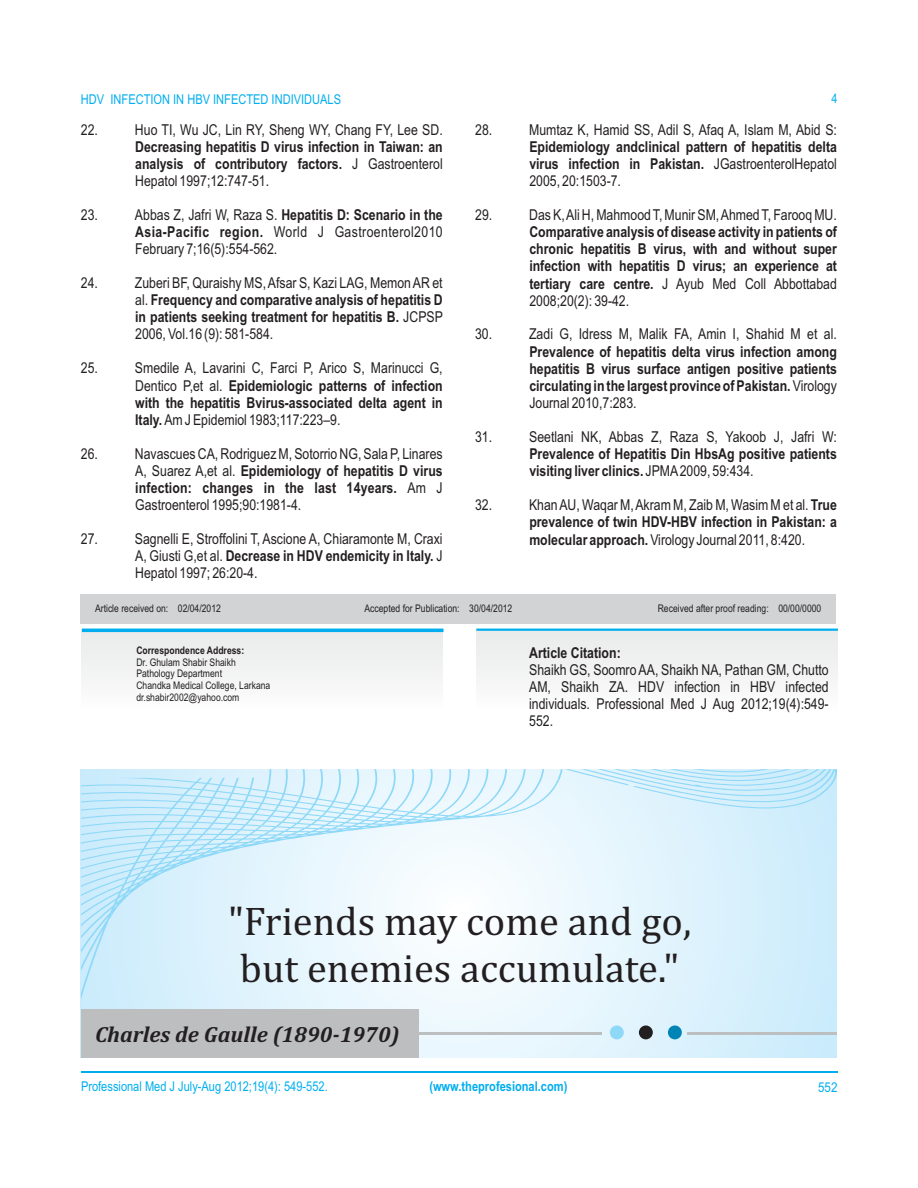
<style>
.page{position:relative;width:918px;height:1188px;background:#fff}
.page>*{position:absolute;margin:0;border:0;box-sizing:border-box;transform-origin:0 0}
.t1{font:40.5px/47.5px "Cambria";color:#231f20}
.t2{font:italic 700 22.2px "Cambria";color:#231f20}
.t3{font:700 15px/17.1px "Arial Narrow";color:#231f20}
.t4{font:15px/17px "Arial Narrow";color:#231f20}
.t5{font:15px "Arial Narrow";letter-spacing:.025em;color:#231f20}
.t6{font:13.5px "Arial Narrow";color:#00aeef}
.t7{font:700 13.5px "Arial Narrow";color:#00aeef}
.t8{font:13.5px "Arial Narrow";color:#00aeef;scale:1.04 1}
.t9{font:13.2px "Arial Narrow";color:#00aeef}
.t10{font:10.5px/11.9px "Arial Narrow";color:#231f20}
.t11{font:700 10.5px "Arial Narrow";color:#231f20}
.s1{font-weight:400}
.s2{font-weight:700}
</style>
<div class="page">
<hr style="left:81px;top:1072px;width:756px;height:1px;background:#00aeef">
<div style="left:80px;top:594px;width:756px;height:29px;background:#d1d3d4"></div>
<div style="left:82px;top:629px;width:361px;height:104px;background:#f5f5f5"></div>
<hr style="left:82px;top:629px;width:361px;height:3px;background:#00aeef">
<div style="left:477px;top:629px;width:361px;height:104px;background:#f5f5f5"></div>
<hr style="left:476px;top:629px;width:362px;height:2px;background:#00aeef">
<svg style="left:81px;top:769px;width:756px;height:288px;background:#ddf2fc"></svg>
<svg style="left:81px;top:769px;width:482px;height:230px"></svg>
<svg style="left:111px;top:782px;width:446px;height:133px"></svg>
<svg style="left:565px;top:769px;width:272px;height:39px;background:#cdecfb"></svg>
<div style="left:81px;top:1009px;width:338px;height:48px;background:#bcbec0"></div>
<div style="left:668px;top:1025px;width:14px;height:14px;background:#0084b6;border-radius:50%"></div>
<div style="left:639px;top:1025px;width:14px;height:14px;background:#231f20;border-radius:50%"></div>
<div style="left:610px;top:1025px;width:14px;height:14px;background:#8ed8f8;border-radius:50%"></div>
<hr style="left:419px;top:1032px;width:183px;height:2px;background:#bcbec0">
<hr style="left:688px;top:1032px;width:149px;height:2px;background:#bcbec0">
<p class="t6" style="left:81px;top:94px;width:262px">HDV INFECTION IN HBV INFECTED INDIVIDUALS</p>
<p class="t9" style="left:832px;top:94px;width:8px">4</p>
<p class="t4" style="left:81px;top:122px;width:19px">22.</p>
<p class="t4" style="left:135px;top:122px;width:309px">Huo TI, Wu JC, Lin RY, Sheng WY, Chang FY, Lee SD.</p>
<p class="t4" style="left:475px;top:122px;width:19px">28.</p>
<p class="t4" style="left:529px;top:122px;width:309px">Mumtaz K, Hamid SS, Adil S, Afaq A, Islam M, Abid S:</p>
<p class="t3" style="left:135px;top:139px;width:309px">Decreasing hepatitis D virus infection in Taiwan: an</p>
<p class="t3" style="left:529px;top:139px;width:309px">Epidemiology andclinical pattern of hepatitis delta</p>
<p class="t3" style="left:135px;top:157px;width:309px">analysis of contributory factors. <span class="s1">J Gastroenterol</span></p>
<p class="t3" style="left:529px;top:157px;width:309px">virus infection in Pakistan. <span class="s1">JGastroenterolHepatol</span></p>
<p class="t4" style="left:135px;top:174px;width:136px">Hepatol 1997;12:747-51.</p>
<p class="t4" style="left:529px;top:174px;width:93px">2005, 20:1503-7.</p>
<p class="t4" style="left:81px;top:208px;width:19px">23.</p>
<p class="t3" style="left:135px;top:208px;width:309px"><span class="s1">Abbas Z, Jafri W, Raza S.</span> Hepatitis D: Scenario in the</p>
<p class="t4" style="left:475px;top:208px;width:19px">29.</p>
<p class="t4" style="left:529px;top:208px;width:309px">Das K, Ali H, Mahmood T, Munir SM, Ahmed T, Farooq MU.</p>
<p class="t5" style="left:135px;top:226px;width:309px"><span class="s2">Asia-Pacific region.</span> World J Gastroenterol2010</p>
<p class="t3" style="left:529px;top:225px;width:309px">Comparative analysis of disease activity in patients of</p>
<p class="t4" style="left:135px;top:242px;width:144px">February 7;16(5):554-562.</p>
<p class="t3" style="left:529px;top:242px;width:309px">chronic hepatitis B virus, with and without super infection with hepatitis D virus; an experience at</p>
<p class="t4" style="left:81px;top:276px;width:19px">24.</p>
<p class="t4" style="left:135px;top:276px;width:309px">Zuberi BF, Quraishy MS, Afsar S, Kazi LAG, Memon AR et</p>
<p class="t4" style="left:529px;top:276px;width:309px"><span class="s2">tertiary care centre.</span> J Ayub Med Coll Abbottabad</p>
<p class="t3" style="left:135px;top:293px;width:309px"><span class="s1">al.</span> Frequency and comparative analysis of hepatitis D</p>
<p class="t4" style="left:529px;top:293px;width:101px">2008;20(2): 39-42.</p>
<p class="t3" style="left:135px;top:310px;width:309px">in patients seeking treatment for hepatitis B. <span class="s1">JCPSP<br>2006, Vol.16 (9): 581-584.</span></p>
<p class="t4" style="left:475px;top:327px;width:19px">30.</p>
<p class="t4" style="left:529px;top:327px;width:309px">Zadi G, Idress M, Malik FA, Amin I, Shahid M et al.</p>
<p class="t3" style="left:529px;top:344px;width:309px">Prevalence of hepatitis delta virus infection among</p>
<p class="t4" style="left:81px;top:361px;width:19px">25.</p>
<p class="t4" style="left:135px;top:361px;width:309px">Smedile A, Lavarini C, Farci P, Arico S, Marinucci G,</p>
<p class="t3" style="left:529px;top:361px;width:309px">hepatitis B virus surface antigen positive patients</p>
<p class="t3" style="left:135px;top:378px;width:309px"><span class="s1">Dentico P,et al.</span> Epidemiologic patterns of infection</p>
<p class="t3" style="left:529px;top:378px;width:309px">circulating in the largest province of Pakistan. <span class="s1">Virology</span></p>
<p class="t3" style="left:135px;top:395px;width:309px">with the hepatitis Bvirus-associated delta agent in</p>
<p class="t4" style="left:529px;top:396px;width:109px">Journal 2010,7:283.</p>
<p class="t4" style="left:135px;top:413px;width:207px"><span class="s2">Italy.</span> Am J Epidemiol 1983;117:223–9.</p>
<p class="t4" style="left:475px;top:430px;width:19px">31.</p>
<p class="t4" style="left:529px;top:430px;width:309px">Seetlani NK, Abbas Z, Raza S, Yakoob J, Jafri W:</p>
<p class="t4" style="left:81px;top:447px;width:19px">26.</p>
<p class="t4" style="left:135px;top:447px;width:309px">Navascues CA, Rodriguez M, Sotorrio NG, Sala P, Linares</p>
<p class="t3" style="left:529px;top:447px;width:309px">Prevalence of Hepatitis Din HbsAg positive patients</p>
<p class="t3" style="left:135px;top:464px;width:309px"><span class="s1">A, Suarez A,et al.</span> Epidemiology of hepatitis D virus</p>
<p class="t3" style="left:529px;top:464px;width:226px">visiting liver clinics. <span class="s1">JPMA2009, 59:434.</span></p>
<p class="t3" style="left:135px;top:481px;width:309px">infection: changes in the last 14years. <span class="s1">Am J<br>Gastroenterol 1995;90:1981-4.</span></p>
<p class="t4" style="left:475px;top:498px;width:19px">32.</p>
<p class="t3" style="left:529px;top:498px;width:309px"><span class="s1">Khan AU, Waqar M, Akram M, Zaib M, Wasim M et al.</span> True prevalence of twin HDV-HBV infection in Pakistan: a</p>
<p class="t4" style="left:81px;top:532px;width:19px">27.</p>
<p class="t4" style="left:135px;top:532px;width:309px">Sagnelli E, Stroffolini T, Ascione A, Chiaramonte M, Craxi</p>
<p class="t4" style="left:529px;top:532px;width:277px"><span class="s2">molecular approach.</span> Virology Journal 2011, 8:420.</p>
<p class="t4" style="left:135px;top:549px;width:309px">A, Giusti G,et al. <span class="s2">Decrease in HDV endemicity in Italy.</span> J<br>Hepatol 1997; 26:20-4.</p>
<p class="t10" style="left:95px;top:604px;width:127px">Article received on: 02/04/2012</p>
<p class="t10" style="left:658px;top:604px;width:165px">Received after proof reading: 00/00/0000</p>
<p class="t11" style="left:136px;top:646px;width:109px">Correspondence Address:</p>
<p class="t10" style="left:136px;top:657px;width:136px">Dr. Ghulam Shabir Shaikh<br>Pathology Department<br>Chandka Medical College, Larkana dr.shabir2002@yahoo.com</p>
<p class="t10" style="left:364px;top:604px;width:149px">Accepted for Publication: 30/04/2012</p>
<p class="t3" style="left:529px;top:645px;width:93px">Article Citation:</p>
<p class="t4" style="left:529px;top:662px;width:301px;text-align:justify">Shaikh GS, Soomro AA, Shaikh NA, Pathan GM, Chutto AM, Shaikh ZA. HDV infection in HBV infected individuals. Professional Med J Aug 2012;19(4):549- 552.</p>
<h1 class="t1" style="left:228px;top:900px;width:465px">"Friends may come and go, but enemies accumulate."</h1>
<h2 class="t2" style="left:95px;top:1025px;width:306px">Charles de Gaulle (1890-1970)</h2>
<p class="t6" style="left:81px;top:1082px;width:248px">Professional Med J July-Aug 2012;19(4): 549-552.</p>
<p class="t7" style="left:429px;top:1082px;width:140px">(www.theprofesional.com)</p>
<p class="t8" style="left:818px;top:1082px;width:20px">552</p>
</div>
